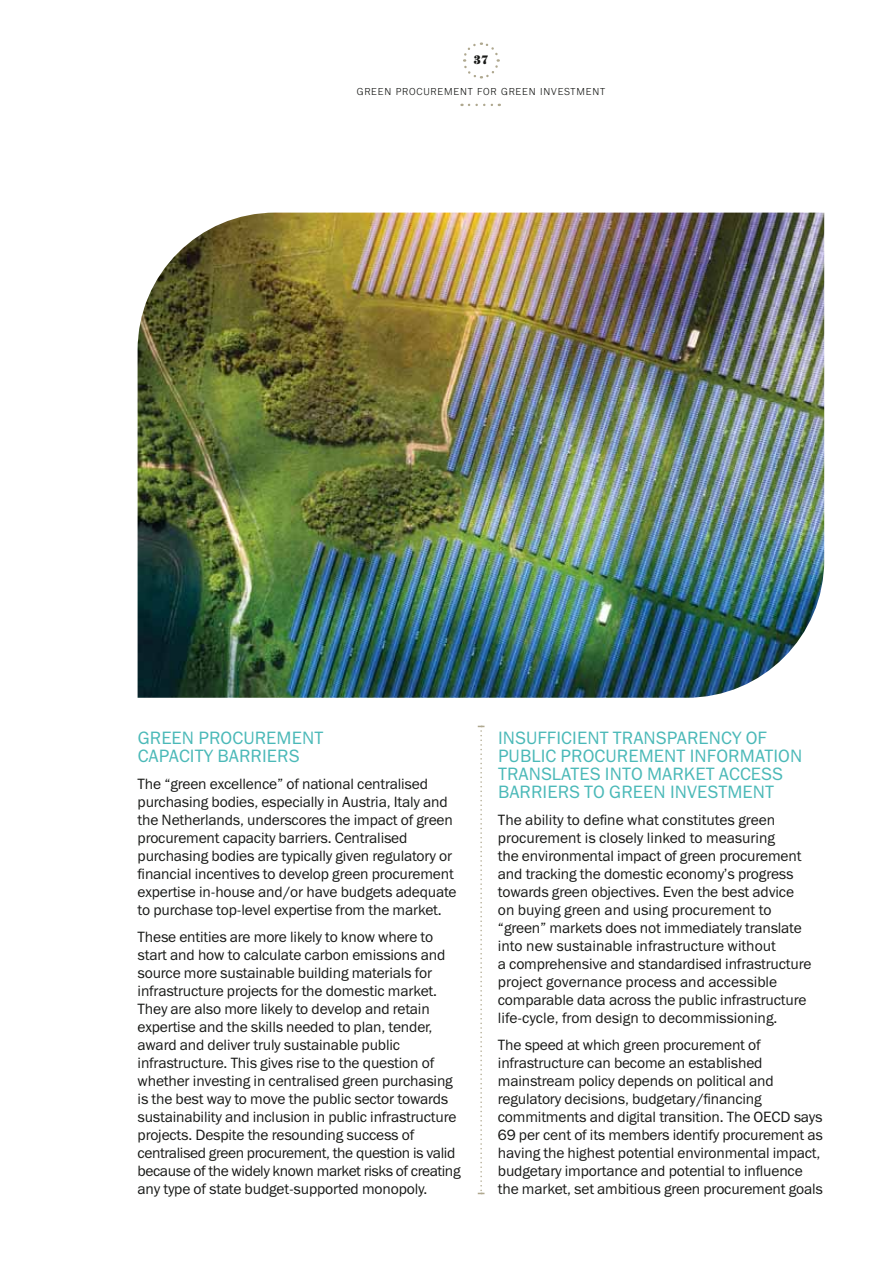
<style>
.page{position:relative;width:893px;height:1263px;background:#fff}
.page>*{position:absolute;margin:0;border:0;box-sizing:border-box;transform-origin:0 0}
.t1{font:18px/18px "Franklin Gothic Book ITC";letter-spacing:.005em;color:#4bb9b8}
.t2{font:15px/18px "Franklin Gothic Book ITC";letter-spacing:-.01em;color:#181917}
.t3{font:700 12.75px "Bodoni URW";color:#181917}
.t4{font:300 10.5px "Franklin Gothic URW";letter-spacing:.08em;color:#181917}
</style>
<div class="page">
<svg style="left:469px;top:104px;width:31px;height:2px"></svg>
<svg style="left:463px;top:42px;width:37px;height:37px"></svg>
<svg style="left:478px;top:726px;width:6px;height:468px"></svg>
<img style="left:138px;top:213px;width:686px;height:485px">
<p class="t3" style="left:473px;top:52px;width:17px">37</p>
<p class="t4" style="left:357px;top:88px;width:250px">GREEN PROCUREMENT FOR GREEN INVESTMENT</p>
<p class="t1" style="left:138px;top:730px;width:187px">GREEN PROCUREMENT<br>CAPACITY BARRIERS</p>
<p class="t2" style="left:138px;top:776px;width:321px">The “green excellence” of national centralised purchasing bodies, especially in Austria, Italy and the Netherlands, underscores the impact of green procurement capacity barriers. Centralised purchasing bodies are typically given regulatory or financial incentives to develop green procurement expertise in-house and/or have budgets adequate to purchase top-level expertise from the market.</p>
<p class="t2" style="left:138px;top:929px;width:325px">These entities are more likely to know where to start and how to calculate carbon emissions and source more sustainable building materials for infrastructure projects for the domestic market.<br>They are also more likely to develop and retain expertise and the skills needed to plan, tender, award and deliver truly sustainable public infrastructure. This gives rise to the question of whether investing in centralised green purchasing is the best way to move the public sector towards sustainability and inclusion in public infrastructure projects. Despite the resounding success of centralised green procurement, the question is valid because of the widely known market risks of creating any type of state budget-supported monopoly.</p>
<p class="t1" style="left:498px;top:730px;width:306px">INSUFFICIENT TRANSPARENCY OF<br>PUBLIC PROCUREMENT INFORMATION<br>TRANSLATES INTO MARKET ACCESS<br>BARRIERS TO GREEN INVESTMENT</p>
<p class="t2" style="left:498px;top:812px;width:315px">The ability to define what constitutes green procurement is closely linked to measuring<br>the environmental impact of green procurement and tracking the domestic economy’s progress towards green objectives. Even the best advice on buying green and using procurement to “green” markets does not immediately translate into new sustainable infrastructure without<br>a comprehensive and standardised infrastructure project governance process and accessible comparable data across the public infrastructure life-cycle, from design to decommissioning.</p>
<p class="t2" style="left:498px;top:1037px;width:326px">The speed at which green procurement of infrastructure can become an established mainstream policy depends on political and regulatory decisions, budgetary/financing commitments and digital transition. The OECD says 69 per cent of its members identify procurement as having the highest potential environmental impact, budgetary importance and potential to influence the market, set ambitious green procurement goals</p>
</div>
